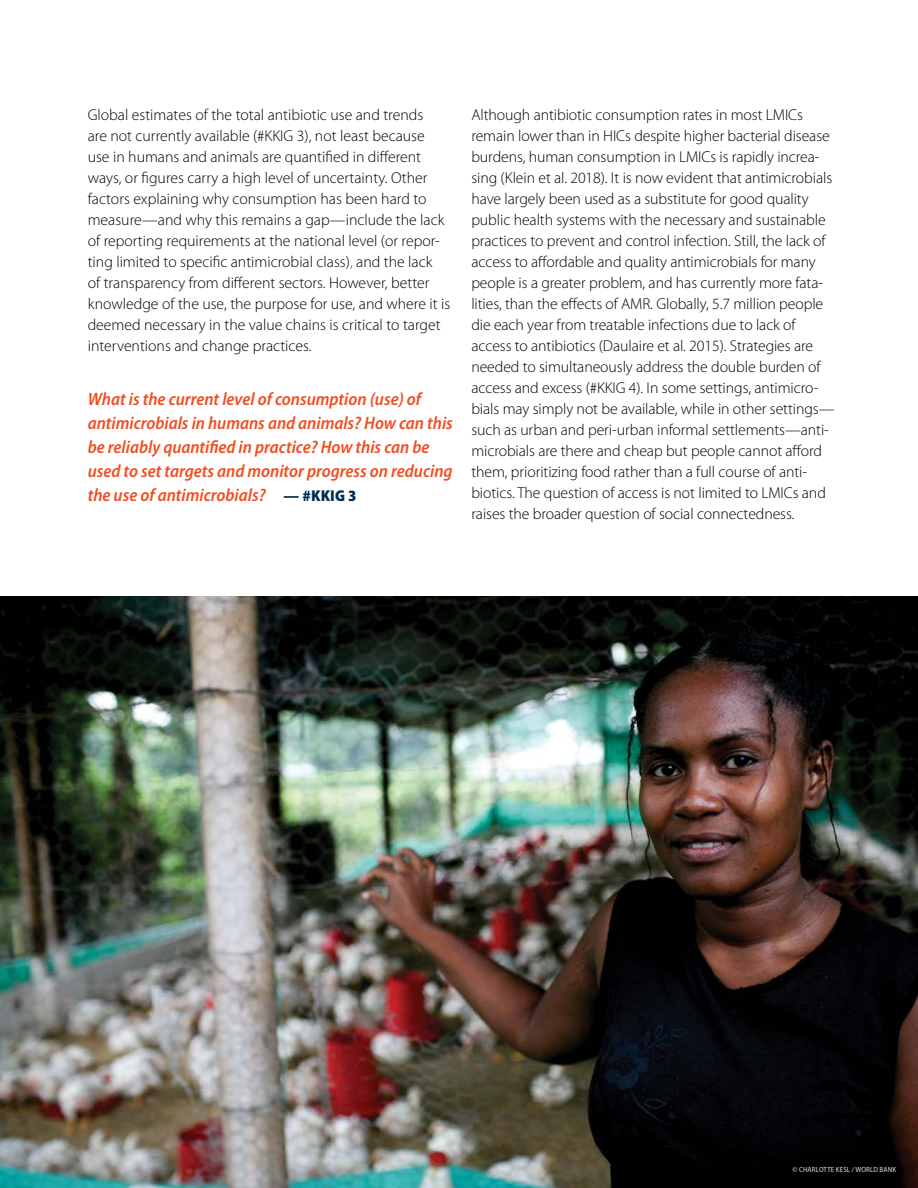
<style>
.page{position:relative;width:918px;height:1188px;background:#fff}
.page>*{position:absolute;margin:0;border:0;box-sizing:border-box;transform-origin:0 0}
.KKIG{font:italic 600 semi-condensed 18px/24px "Myriad Pro";color:#f04e23}
.Body{font:300 15.75px/21px "Myriad Pro";letter-spacing:-.005em;color:#000}
.Photo_credit{font:semi-condensed 7.5px "Myriad Pro";letter-spacing:.02em;color:#dcddde}
.s1{color:#ec008c}
.s2{font-weight:900;font-style:normal;font-size:15.75px;color:#002f54}
</style>
<div class="page">
<img style="left:0;top:597px;width:918px;height:591px">
<p class="Body" style="left:88px;top:104px;width:364px">Global estimates of the total antibiotic use and trends<br>are not currently available (#KKIG 3), not least because use in humans and animals are quantified in different ways, or figures carry a high level of uncertainty. Other factors explaining why consumption has been hard to measure—and why this remains a gap—include the lack of reporting requirements at the national level (or repor&shy;ting limited to specific antimicrobial class)<span class="s1">,</span> and the lack<br>of transparency from different sectors. However, better knowledge of the use, the purpose for use, and where it is deemed necessary in the value chains is critical to target interventions and change practices.</p>
<p class="KKIG" style="left:88px;top:387px;width:367px">What is the current level of consumption (use) of antimicrobials in humans and animals? How can this be reliably quantified in practice? How this can be used to set targets and monitor progress on reducing the use of antimicrobials? <span class="s2">— #KKIG 3</span></p>
<p class="Body" style="left:471px;top:104px;width:365px">Although antibiotic consumption rates in most LMICs remain lower than in HICs despite higher bacterial disease burdens, human consumption in LMICs is rapidly increa&shy;sing (Klein et al. 2018). It is now evident that antimicrobials have largely been used as a substitute for good quality public health systems with the necessary and sustainable practices to prevent and control infection. Still, the lack of access to affordable and quality antimicrobials for many people is a greater problem, and has currently more fata&shy;lities, than the effects of AMR. Globally, 5.7 million people die each year from treatable infections due to lack of access to antibiotics (Daulaire et al. 2015). Strategies are needed to simultaneously address the double burden of access and excess (#KKIG 4). In some settings, antimicro&shy;bials may simply not be available, while in other settings— such as urban and peri-urban informal settlements—anti&shy;microbials are there and cheap but people cannot afford them, prioritizing food rather than a full course of anti&shy;biotics. The question of access is not limited to LMICs and raises the broader question of social connectedness.</p>
<p class="Photo_credit" style="left:792px;top:1165px;width:105px">© CHARLOTTE KESL / WORLD BANK</p>
</div>
